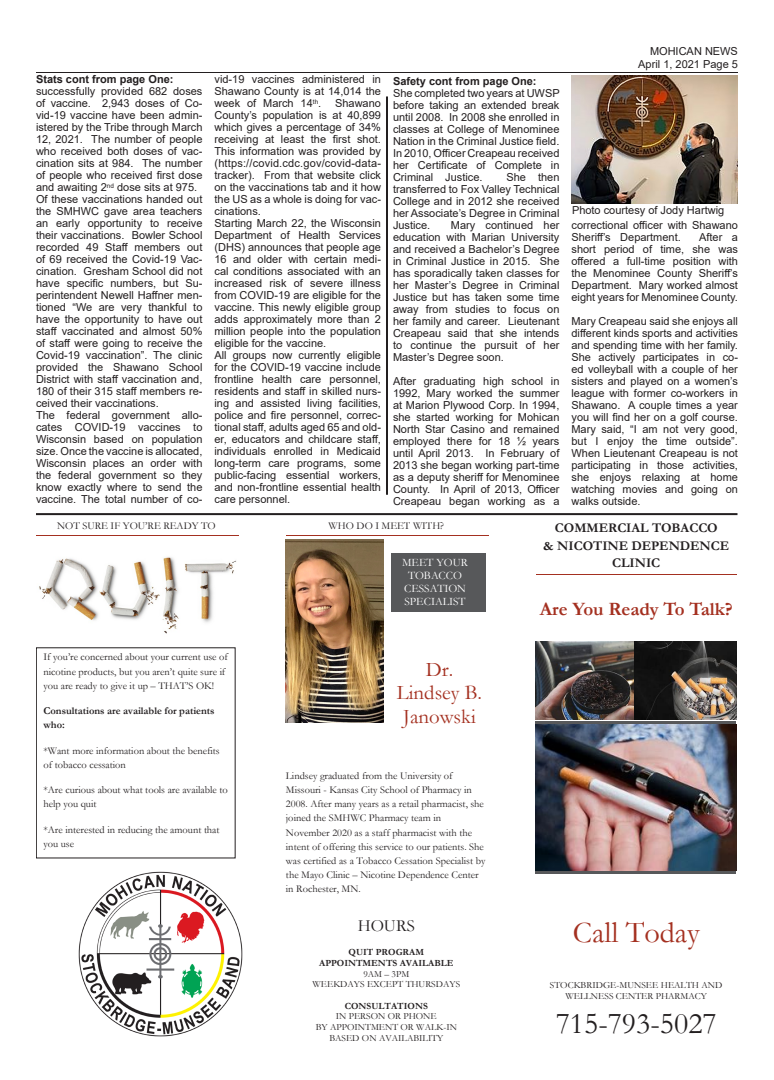
<style>
.page{position:relative;width:774px;height:1080px;background:#fff}
.page>*{position:absolute;margin:0;border:0;box-sizing:border-box;transform-origin:0 0}
.t1{font:30.3px "Garamond";color:#231f20}
.t2{font:30.3px "Garamond";color:#a43020}
.t3{font:20.8px/23.5px "Garamond";color:#a43020;text-align:center}
.t4{font:700 19px "Garamond";letter-spacing:-.005em;color:#a43020}
.t5{font:17px "Garamond";color:#231f20}
.t6{font:700 13.3px/17.7px "Garamond";color:#231f20;text-align:center}
.t7{font:11.4px/12.8px "Garamond";color:#fff;text-align:center}
.Normal__Web{font:11px/12px "Arial";color:#231f20;text-align:justify}
.x_gd_p{font:11px/12px "Arial";color:#231f20;text-align:justify}
.Normal__Web-2{font:700 11px "Arial";color:#231f20}
.t8{font:10.5px/14.1px "Garamond";color:#231f20}
.t9{font:700 10.5px/14.1px "Garamond";color:#231f20}
.t10{font:9.4px/10.7px "Garamond";color:#231f20;text-align:center}
.t11{font:700 9.4px/10.6px "Garamond";color:#231f20;text-align:center}
.s1{font-weight:400}
.s2{font-weight:700}
</style>
<div class="page">
<hr style="left:36px;top:72px;width:702px;height:1px;background:#231f20">
<hr style="left:36px;top:536px;width:202px;height:1px;background:#a43020">
<hr style="left:286px;top:536px;width:202px;height:1px;background:#a43020">
<div style="left:391px;top:556px;width:92px;height:13px;background:#57585a"></div>
<hr style="left:391px;top:553px;width:92px;height:3px;background:#57585a">
<div style="left:391px;top:569px;width:92px;height:13px;background:#57585a"></div>
<div style="left:391px;top:582px;width:92px;height:13px;background:#57585a"></div>
<svg style="left:483px;top:553px;width:3px;height:42px"></svg>
<div style="left:391px;top:595px;width:92px;height:14px;background:#57585a"></div>
<hr style="left:391px;top:609px;width:92px;height:3px;background:#57585a">
<hr style="left:483px;top:595px;width:3px;height:14px;background:#57585a">
<hr style="left:536px;top:575px;width:201px;height:1px;background:#a43020">
<hr style="left:536px;top:721px;width:197px;height:3px;background:#57585a">
<hr style="left:536px;top:871px;width:197px;height:3px;background:#57585a">
<hr style="left:733px;top:724px;width:3px;height:147px;background:#57585a">
<img style="left:39px;top:557px;width:197px;height:77px">
<img style="left:536px;top:725px;width:201px;height:145px">
<img style="left:633px;top:642px;width:103px;height:77px">
<img style="left:536px;top:641px;width:97px;height:78px">
<img style="left:286px;top:539px;width:97px;height:183px">
<img style="left:78px;top:871px;width:165px;height:166px">
<hr style="left:36px;top:513px;width:702px;height:2px;background:#231f20">
<hr style="left:386px;top:96px;width:2px;height:399px;background:#231f20">
<img style="left:572px;top:76px;width:166px;height:127px">
<p class="Normal__Web-2" style="left:36px;top:72px;width:139px">Stats cont from page One:</p>
<p class="Normal__Web" style="left:36px;top:86px;width:168px">successfully provided 682 doses of vaccine. 2,943 doses of Co&shy;vid-19 vaccine have been admin&shy;istered by the Tribe through March 12, 2021. The number of people who received both doses of vac&shy;cination sits at 984. The number of people who received first dose and awaiting 2<sup>nd</sup> dose sits at 975.</p>
<p class="Normal__Web" style="left:36px;top:194px;width:168px">Of these vaccinations handed out the SMHWC gave area teachers an early opportunity to receive their vaccinations. Bowler School recorded 49 Staff members out of 69 received the Covid-19 Vac&shy;cination. Gresham School did not have specific numbers, but Su&shy;perintendent Newell Haffner men&shy;tioned “We are very thankful to have the opportunity to have out staff vaccinated and almost 50% of staff were going to receive the Covid-19 vaccination”. The clinic provided the Shawano School District with staff vaccination and, 180 of their 315 staff members re&shy;ceived their vaccinations.</p>
<p class="Normal__Web" style="left:36px;top:410px;width:168px">The federal government allo&shy;cates COVID-19 vaccines to Wisconsin based on population size. Once the vaccine is allocated, Wisconsin places an order with the federal government so they know exactly where to send the vaccine. The total number of co-</p>
<p class="Normal__Web" style="left:214px;top:74px;width:168px">vid-19 vaccines administered in Shawano County is at 14,014 the week of March 14<sup>th</sup>.</p>
<p class="Normal__Web" style="left:214px;top:98px;width:168px;text-indent:121px">Shawano County’s population is at 40,899 which gives a percentage of 34% receiving at least the first shot.<br>This information was provided by (https://covid.cdc.gov/covid-data&shy;tracker). From that website click on the vaccinations tab and it how the US as a whole is doing for vac&shy;cinations.</p>
<p class="x_gd_p" style="left:214px;top:218px;width:168px">Starting March 22, the Wisconsin Department of Health Services (DHS) announces that people age 16 and older with certain medi&shy;cal conditions associated with an increased risk of severe illness from COVID-19 are eligible for the vaccine. This newly eligible group adds approximately more than 2 million people into the population eligible for the vaccine.</p>
<p class="x_gd_p" style="left:214px;top:350px;width:168px">All groups now currently eligible for the COVID-19 vaccine include frontline health care personnel, residents and staff in skilled nurs&shy;ing and assisted living facilities, police and fire personnel, correc&shy;tional staff, adults aged 65 and old&shy;er, educators and childcare staff, individuals enrolled in Medicaid long-term care programs, some public-facing essential workers, and non-frontline essential health care personnel.</p>
<p class="Normal__Web-2" style="left:393px;top:73px;width:145px">Safety cont from page One:</p>
<p class="Normal__Web" style="left:393px;top:87px;width:168px">She completed two years at UWSP before taking an extended break until 2008. In 2008 she enrolled in classes at College of Menominee Nation in the Criminal Justice field.<br>In 2010, Officer Creapeau received her Certificate of Complete in Criminal Justice.</p>
<p class="Normal__Web" style="left:393px;top:171px;width:168px;text-indent:114px">She then transferred to Fox Valley Technical College and in 2012 she received her Associate’s Degree in Criminal Justice.</p>
<p class="Normal__Web" style="left:393px;top:219px;width:168px;text-indent:58px">Mary continued her education with Marian University and received a Bachelor’s Degree in Criminal Justice in 2015. She has sporadically taken classes for her Master’s Degree in Criminal Justice but has taken some time away from studies to focus on her family and career. Lieutenant Creapeau said that she intends to continue the pursuit of her Master’s Degree soon.</p>
<p class="Normal__Web" style="left:393px;top:375px;width:168px">After graduating high school in 1992, Mary worked the summer at Marion Plywood Corp. In 1994, she started working for Mohican North Star Casino and remained employed there for 18 ½ years until April 2013. In February of 2013 she began working part-time as a deputy sheriff for Menominee County. In April of 2013, Officer Creapeau began working as a</p>
<p class="Normal__Web" style="left:650px;top:45px;width:90px">MOHICAN NEWS</p>
<p class="Normal__Web" style="left:638px;top:58px;width:101px">April 1, 2021 Page 5</p>
<p class="Normal__Web" style="left:572px;top:204px;width:154px">Photo courtesy of Jody Hartwig</p>
<p class="Normal__Web" style="left:572px;top:219px;width:168px">correctional officer with Shawano<br>Sheriff’s Department.</p>
<p class="Normal__Web" style="left:572px;top:231px;width:168px;text-indent:128px">After a short period of time, she was offered a full-time position with the Menominee County Sheriff’s Department. Mary worked almost eight years for Menominee County.</p>
<p class="Normal__Web" style="left:572px;top:315px;width:168px">Mary Creapeau said she enjoys all different kinds sports and activities and spending time with her family.<br>She actively participates in co&shy;ed volleyball with a couple of her sisters and played on a women’s league with former co-workers in Shawano. A couple times a year you will find her on a golf course.<br>Mary said, “I am not very good, but I enjoy the time outside”.<br>When Lieutenant Creapeau is not participating in those activities, she enjoys relaxing at home watching movies and going on walks outside.</p>
<p class="t8" style="left:57px;top:519px;width:160px">NOT SURE IF YOU’RE READY TO</p>
<p class="t8" style="left:329px;top:519px;width:117px">WHO DO I MEET WITH?</p>
<p class="t7" style="left:402px;top:556px;width:67px">MEET YOUR<br>TOBACCO<br>CESSATION<br>SPECIALIST</p>
<p class="t8" style="left:43px;top:650px;width:186px">If you’re concerned about your current use of nicotine products, but you aren’t quite sure if you are ready to give it up – THAT’S OK!</p>
<p class="t9" style="left:43px;top:704px;width:173px">Consultations are available for patients who:</p>
<p class="t8" style="left:43px;top:743px;width:178px">*Want more information about the benefits of tobacco cessation</p>
<p class="t8" style="left:43px;top:782px;width:186px">*Are curious about what tools are available to help you quit</p>
<p class="t8" style="left:43px;top:822px;width:178px">*Are interested in reducing the amount that you use</p>
<p class="t3" style="left:397px;top:657px;width:87px">Dr.<br>Lindsey B.<br>Janowski</p>
<p class="t8" style="left:286px;top:769px;width:201px">Lindsey graduated from the University of Missouri - Kansas City School of Pharmacy in 2008. After many years as a retail pharmacist, she joined the SMHWC Pharmacy team in November 2020 as a staff pharmacist with the intent of offering this service to our patients. She was certified as a Tobacco Cessation Specialist by the Mayo Clinic – Nicotine Dependence Center in Rochester, MN.</p>
<p class="t5" style="left:358px;top:914px;width:59px">HOURS</p>
<p class="t11" style="left:312px;top:947px;width:149px">QUIT PROGRAM<br>APPOINTMENTS AVAILABLE<br><span class="s1">9AM – 3PM<br>WEEKDAYS EXCEPT THURSDAYS</span></p>
<p class="t10" style="left:316px;top:1000px;width:143px"><span class="s2">CONSULTATIONS<br></span>IN PERSON OR PHONE<br>BY APPOINTMENT OR WALK-IN<br>BASED ON AVAILABILITY</p>
<p class="t6" style="left:543px;top:519px;width:187px">COMMERCIAL TOBACCO<br>&amp; NICOTINE DEPENDENCE<br>CLINIC</p>
<p class="t4" style="left:540px;top:597px;width:194px">Are You Ready To Talk?</p>
<p class="t2" style="left:573px;top:912px;width:129px">Call Today</p>
<p class="t10" style="left:550px;top:980px;width:174px">STOCKBRIDGE-MUNSEE HEALTH AND<br>WELLNESS CENTER PHARMACY</p>
<p class="t1" style="left:556px;top:1003px;width:162px">715-793-5027</p>
</div>
